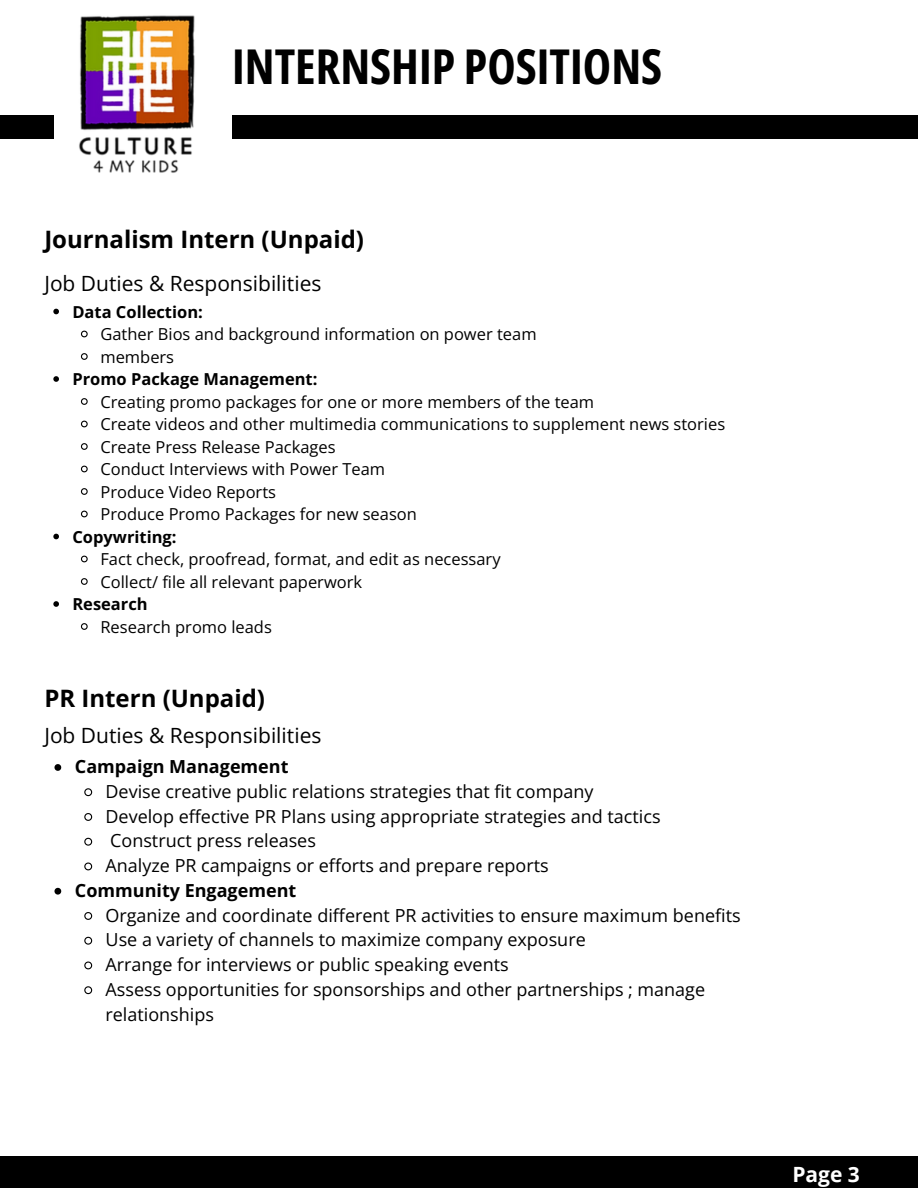
<style>
.page{position:relative;width:918px;height:1188px;background:#fff}
.page>*{position:absolute;margin:0;border:0;box-sizing:border-box;transform-origin:0 0}
.t1{font:700 48px "Open Sans Condensed";color:#000}
.t2{font:700 24px "Open Sans";color:#000}
.t3{font:21px "Open Sans";color:#000}
.t4{font:700 21px "Open Sans";color:#fff}
.t5{font:18px/24.8px "Open Sans";color:#000}
.t6{font:700 18px "Open Sans";color:#000}
.t7{font:16.5px/22.5px "Open Sans";color:#000}
.t8{font:700 16.5px "Open Sans";color:#000}
</style>
<div class="page">
<div style="left:232px;top:115px;width:686px;height:24px;background:#000"></div>
<div style="left:0;top:115px;width:53px;height:24px;background:#000"></div>
<img style="left:53px;top:15px;width:142px;height:158px">
<div style="left:0;top:1157px;width:918px;height:31px;background:#000"></div>
<svg style="left:53px;top:309px;width:6px;height:5px"></svg>
<svg style="left:81px;top:330px;width:7px;height:8px"></svg>
<svg style="left:80px;top:353px;width:8px;height:7px"></svg>
<svg style="left:53px;top:376px;width:6px;height:6px"></svg>
<svg style="left:80px;top:398px;width:8px;height:7px"></svg>
<svg style="left:81px;top:420px;width:7px;height:8px"></svg>
<svg style="left:80px;top:443px;width:8px;height:7px"></svg>
<svg style="left:81px;top:465px;width:7px;height:8px"></svg>
<svg style="left:80px;top:488px;width:8px;height:7px"></svg>
<svg style="left:81px;top:510px;width:7px;height:8px"></svg>
<svg style="left:53px;top:534px;width:6px;height:5px"></svg>
<svg style="left:81px;top:555px;width:7px;height:8px"></svg>
<svg style="left:80px;top:578px;width:8px;height:7px"></svg>
<svg style="left:53px;top:601px;width:6px;height:6px"></svg>
<svg style="left:80px;top:623px;width:8px;height:7px"></svg>
<svg style="left:54px;top:764px;width:7px;height:7px"></svg>
<svg style="left:84px;top:788px;width:9px;height:9px"></svg>
<svg style="left:84px;top:813px;width:9px;height:8px"></svg>
<svg style="left:84px;top:837px;width:9px;height:9px"></svg>
<svg style="left:84px;top:862px;width:9px;height:9px"></svg>
<svg style="left:54px;top:888px;width:7px;height:7px"></svg>
<svg style="left:84px;top:912px;width:9px;height:8px"></svg>
<svg style="left:84px;top:936px;width:9px;height:9px"></svg>
<svg style="left:84px;top:961px;width:9px;height:9px"></svg>
<svg style="left:84px;top:986px;width:9px;height:9px"></svg>
<h1 class="t1" style="left:232px;top:32px;width:432px">INTERNSHIP POSITIONS</h1>
<h2 class="t2" style="left:44px;top:223px;width:321px">Journalism Intern (Unpaid)</h2>
<p class="t3" style="left:44px;top:269px;width:279px">Job Duties &amp; Responsibilities</p>
<p class="t8" style="left:72px;top:300px;width:132px">Data Collection:</p>
<p class="t7" style="left:100px;top:323px;width:438px">Gather Bios and background information on power team members</p>
<p class="t8" style="left:72px;top:368px;width:247px">Promo Package Management:</p>
<p class="t7" style="left:100px;top:390px;width:626px">Creating promo packages for one or more members of the team<br>Create videos and other multimedia communications to supplement news stories Create Press Release Packages<br>Conduct Interviews with Power Team<br>Produce Video Reports<br>Produce Promo Packages for new season</p>
<p class="t8" style="left:72px;top:525px;width:106px">Copywriting:</p>
<p class="t7" style="left:100px;top:548px;width:402px">Fact check, proofread, format, and edit as necessary<br>Collect/ file all relevant paperwork</p>
<p class="t8" style="left:72px;top:593px;width:77px">Research</p>
<p class="t7" style="left:100px;top:615px;width:173px">Research promo leads</p>
<h2 class="t2" style="left:44px;top:682px;width:222px">PR Intern (Unpaid)</h2>
<p class="t3" style="left:44px;top:721px;width:279px">Job Duties &amp; Responsibilities</p>
<p class="t6" style="left:75px;top:754px;width:215px">Campaign Management</p>
<p class="t5" style="left:106px;top:778px;width:557px">Devise creative public relations strategies that fit company Develop effective PR Plans using appropriate strategies and tactics Construct press releases<br>Analyze PR campaigns or efforts and prepare reports</p>
<p class="t6" style="left:75px;top:878px;width:223px">Community Engagement</p>
<p class="t5" style="left:106px;top:902px;width:637px">Organize and coordinate different PR activities to ensure maximum benefits Use a variety of channels to maximize company exposure<br>Arrange for interviews or public speaking events<br>Assess opportunities for sponsorships and other partnerships ; manage relationships</p>
<p class="t4" style="left:792px;top:1160px;width:69px">Page 3</p>
</div>
